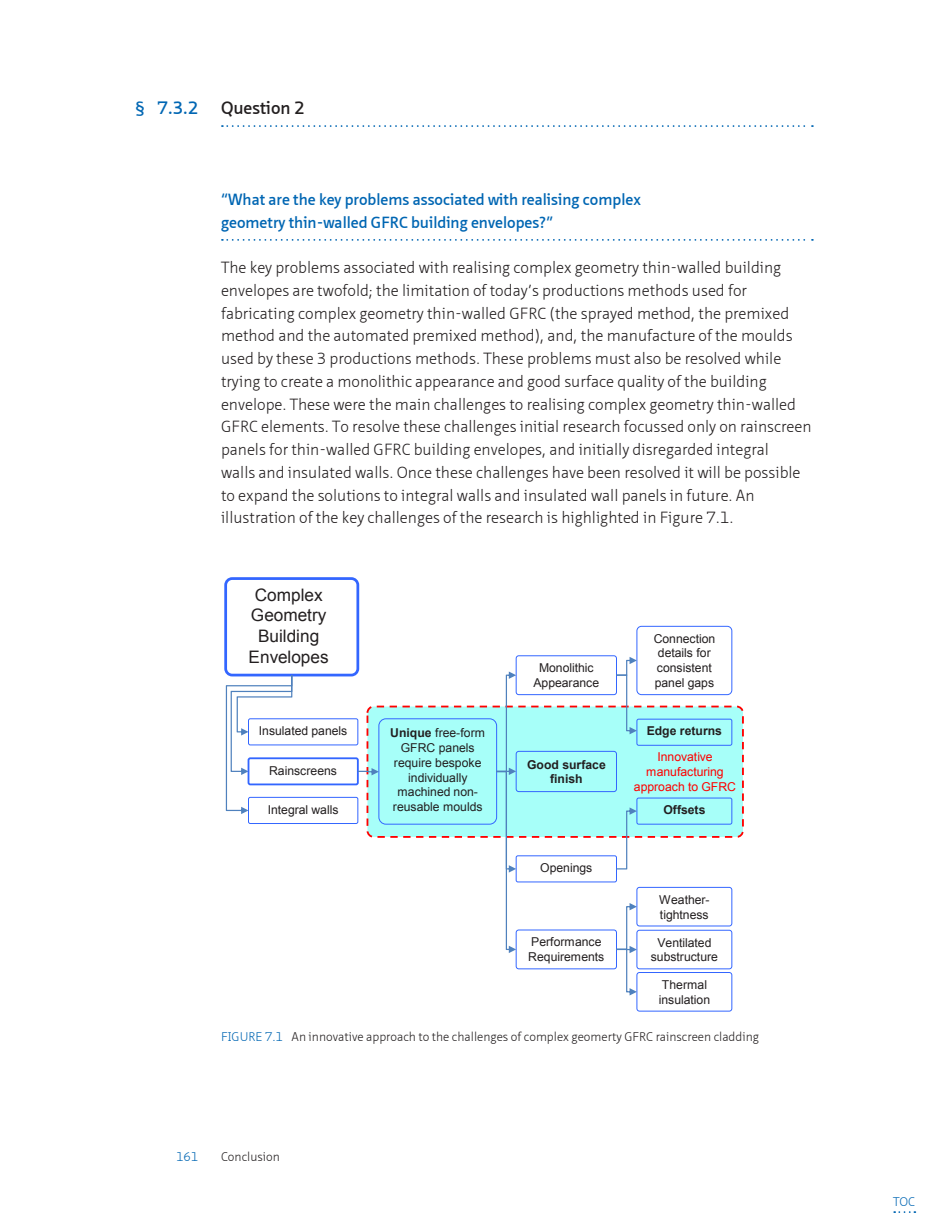
<style>
.page{position:relative;width:938px;height:1221px;background:#fff}
.page>*{position:absolute;margin:0;border:0;box-sizing:border-box;transform-origin:0 0}
.t1{font:600 17.5px "Neue Sans Pro";color:#231f20}
.t2{font:600 17.5px "Neue Sans Pro";color:#0066b3}
.t3{font:17.15px/20.7px "Arial";color:#231f20;text-align:center}
.BODY_Normal_-_No_Bla{font:300 15.75px/22.8px "Neue Sans Pro";color:#231f20}
.SUBHEADING_Normal_1{font:600 15.75px/22.8px "Neue Sans Pro";color:#0066b3}
.t4{font:12.25px/14.7px "Arial";color:#231f20}
.t5{font:300 12.25px "Neue Sans Pro";color:#231f20}
.t6{font:12.25px/14.7px "Arial";color:#f00;text-align:center}
.t7{font:700 12.25px/14.7px "Arial";color:#231f20;text-align:center}
.t8{font:300 12.25px "Neue Sans Pro";color:#0066b3}
.s1{font-weight:700}
.s2{color:#0066b3}
</style>
<div class="page">
<svg style="left:222px;top:125px;width:591px;height:2px"></svg>
<svg style="left:222px;top:239px;width:591px;height:2px"></svg>
<div style="left:366px;top:705px;width:378px;height:132px;background:#a7fff9;border:2px dashed #f00;border-radius:6px"></div>
<div style="left:378px;top:718px;width:119px;height:106px;border:1px solid #36f;border-radius:7px"></div>
<div style="left:516px;top:855px;width:101px;height:27px;border:1px solid #36f;border-radius:2px"></div>
<div style="left:516px;top:929px;width:101px;height:40px;border:1px solid #36f;border-radius:3px"></div>
<div style="left:516px;top:655px;width:101px;height:40px;border:1px solid #36f;border-radius:3px"></div>
<div style="left:636px;top:626px;width:96px;height:69px;border:1px solid #36f;border-radius:5px"></div>
<div style="left:516px;top:751px;width:101px;height:40px;border:1px solid #36f;border-radius:3px"></div>
<div style="left:636px;top:797px;width:96px;height:27px;border:1px solid #36f;border-radius:2px"></div>
<div style="left:636px;top:718px;width:96px;height:27px;border:1px solid #36f;border-radius:2px"></div>
<div style="left:636px;top:887px;width:96px;height:39px;border:1px solid #36f;border-radius:3px"></div>
<div style="left:636px;top:929px;width:96px;height:40px;border:1px solid #36f;border-radius:3px"></div>
<div style="left:636px;top:972px;width:96px;height:39px;border:1px solid #36f;border-radius:3px"></div>
<div style="left:224px;top:577px;width:135px;height:99px;border:3px solid #36f;border-radius:6px"></div>
<svg style="left:496px;top:671px;width:20px;height:282px"></svg>
<svg style="left:616px;top:656px;width:21px;height:78px"></svg>
<svg style="left:616px;top:807px;width:21px;height:62px"></svg>
<svg style="left:616px;top:903px;width:21px;height:92px"></svg>
<div style="left:247px;top:757px;width:112px;height:28px;border:2px solid #36f;border-radius:2px"></div>
<div style="left:248px;top:718px;width:110px;height:27px;border:1px solid #36f;border-radius:2px"></div>
<div style="left:248px;top:797px;width:110px;height:26px;border:1px solid #36f;border-radius:2px"></div>
<svg style="left:226px;top:675px;width:66px;height:139px"></svg>
<svg style="left:358px;top:768px;width:21px;height:7px"></svg>
<svg style="left:894px;top:1211px;width:21px;height:1px"></svg>
<p class="t2" style="left:135px;top:96px;width:65px">§ 7.3.2</p>
<p class="t1" style="left:221px;top:96px;width:85px">Question 2</p>
<p class="SUBHEADING_Normal_1" style="left:221px;top:188px;width:421px">“What are the key problems associated with realising complex geometry thin-walled GFRC building envelopes?”</p>
<p class="BODY_Normal_-_No_Bla" style="left:221px;top:256px;width:592px">The key problems associated with realising complex geometry thin-walled building envelopes are twofold; the limitation of today’s productions methods used for fabricating complex geometry thin-walled GFRC (the sprayed method, the premixed method and the automated premixed method), and, the manufacture of the moulds used by these 3 productions methods. These problems must also be resolved while trying to create a monolithic appearance and good surface quality of the building envelope. These were the main challenges to realising complex geometry thin-walled GFRC elements. To resolve these challenges initial research focussed only on rainscreen panels for thin-walled GFRC building envelopes, and initially disregarded integral<br>walls and insulated walls. Once these challenges have been resolved it will be possible to expand the solutions to integral walls and insulated wall panels in future. An illustration of the key challenges of the research is highlighted in Figure 7.1.</p>
<p class="t3" style="left:249px;top:584px;width:82px">Complex<br>Geometry<br>Building<br>Envelopes</p>
<p class="t4" style="left:259px;top:723px;width:90px">Insulated panels</p>
<p class="t4" style="left:269px;top:763px;width:69px">Rainscreens</p>
<p class="t4" style="left:268px;top:802px;width:72px">Integral walls</p>
<p class="t4" style="left:390px;top:726px;width:96px;text-align:center"><span class="s1">Unique</span> free-form<br>GFRC panels require bespoke individually machined non&shy;reusable moulds</p>
<p class="t4" style="left:533px;top:660px;width:67px;text-align:center">Monolithic<br>Appearance</p>
<p class="t7" style="left:527px;top:757px;width:80px">Good surface finish</p>
<p class="t4" style="left:540px;top:860px;width:54px">Openings</p>
<p class="t4" style="left:528px;top:934px;width:78px">Performance<br>Requirements</p>
<p class="t4" style="left:653px;top:631px;width:63px">Connection details for consistent panel gaps</p>
<p class="t7" style="left:646px;top:723px;width:77px">Edge returns</p>
<p class="t6" style="left:634px;top:749px;width:104px">Innovative manufacturing approach to GFRC</p>
<p class="t7" style="left:663px;top:803px;width:44px">Offsets</p>
<p class="t4" style="left:659px;top:892px;width:52px">Weather&shy;tightness</p>
<p class="t4" style="left:650px;top:935px;width:69px;text-align:center">Ventilated substructure</p>
<p class="t4" style="left:659px;top:977px;width:53px">Thermal insulation</p>
<p class="t8" style="left:221px;top:1028px;width:15px">Figure</p>
<p class="t5" style="left:265px;top:1028px;width:495px"><span class="s2">7.1</span> An innovative approach to the challenges of complex geomerty GFRC rainscreen cladding</p>
<p class="t8" style="left:176px;top:1148px;width:24px">161</p>
<p class="t5" style="left:221px;top:1148px;width:60px">Conclusion</p>
<p class="t8" style="left:893px;top:1193px;width:23px">TOC</p>
</div>
